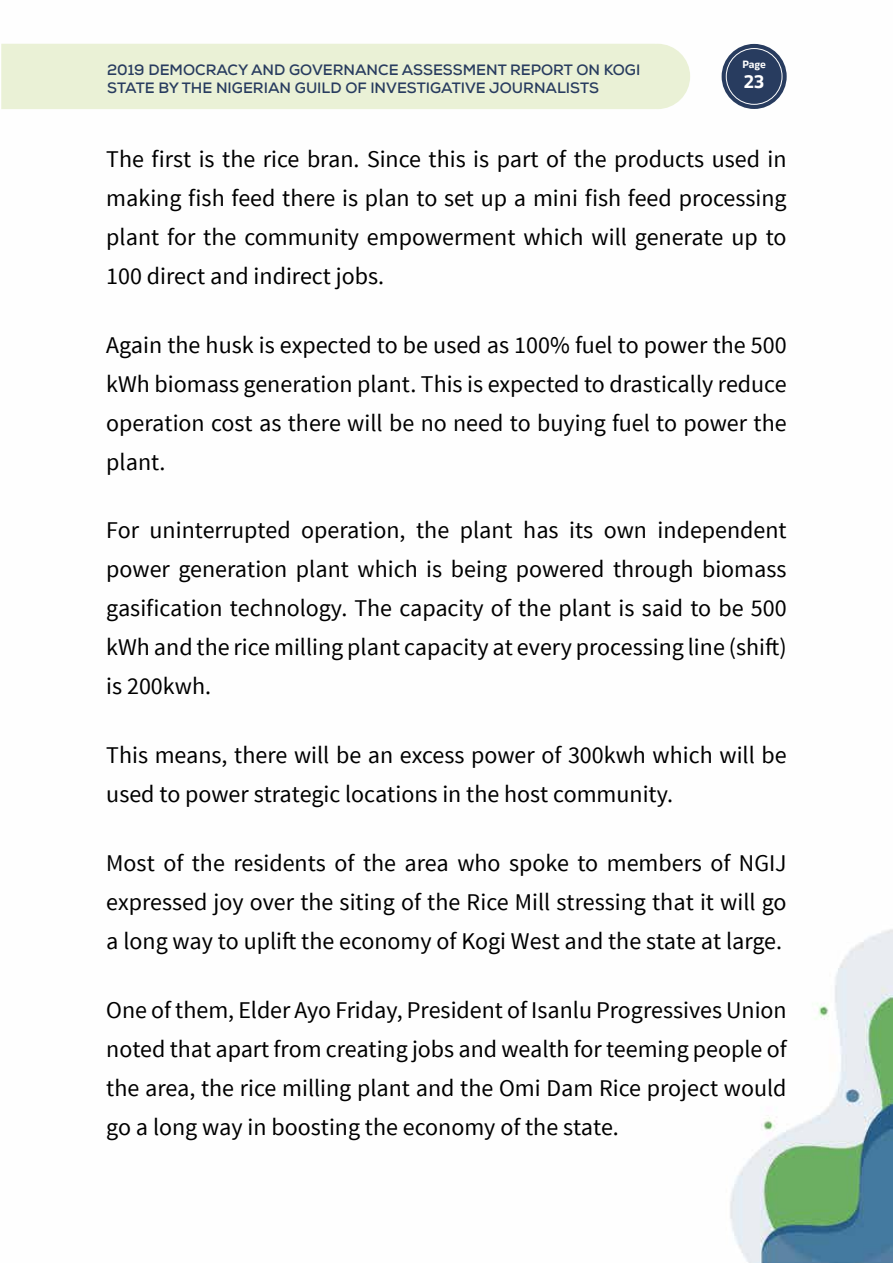
<style>
.page{position:relative;width:893px;height:1263px;background:#fff}
.page>*{position:absolute;margin:0;border:0;box-sizing:border-box;transform-origin:0 0}
.t1{font:24px/39px "Source Sans Pro";color:#000;text-align:justify}
.t2{font:700 18px "Rleud";color:#fff}
.t3{font:700 15px/18px "Nexa";color:#283c5f}
.t4{font:700 10.5px "Rleud";color:#fff}
</style>
<div class="page">
<img style="left:2px;top:43px;width:891px;height:1220px">
<div style="left:1px;top:44px;width:689px;height:65px;background:#eaf1d6"></div>
<div style="left:722px;top:44px;width:65px;height:65px;background:#283c5f;border-radius:50%"></div>
<div style="left:726px;top:48px;width:56px;height:57px;border:1px solid #fff;border-radius:50%"></div>
<p class="t3" style="left:107px;top:60px;width:535px">2019 DEMOCRACY AND GOVERNANCE ASSESSMENT REPORT ON KOGI<br>STATE BY THE NIGERIAN GUILD OF INVESTIGATIVE JOURNALISTS</p>
<p class="t4" style="left:742px;top:57px;width:25px">Page</p>
<p class="t2" style="left:744px;top:69px;width:22px">23</p>
<p class="t1" style="left:106px;top:140px;width:682px">The first is the rice bran. Since this is part of the products used in making fish feed there is plan to set up a mini fish feed processing plant for the community empowerment which will generate up to 100 direct and indirect jobs.</p>
<p class="t1" style="left:106px;top:326px;width:682px">Again the husk is expected to be used as 100% fuel to power the 500 kWh biomass generation plant. This is expected to drastically reduce operation cost as there will be no need to buying fuel to power the plant.</p>
<p class="t1" style="left:106px;top:511px;width:682px">For uninterrupted operation, the plant has its own independent power generation plant which is being powered through biomass gasification technology. The capacity of the plant is said to be 500 kWh and the rice milling plant capacity at every processing line (shift) is 200kwh.</p>
<p class="t1" style="left:106px;top:736px;width:682px">This means, there will be an excess power of 300kwh which will be used to power strategic locations in the host community.</p>
<p class="t1" style="left:106px;top:844px;width:682px">Most of the residents of the area who spoke to members of NGIJ expressed joy over the siting of the Rice Mill stressing that it will go a long way to uplift the economy of Kogi West and the state at large.</p>
<p class="t1" style="left:106px;top:991px;width:682px">One of them, Elder Ayo Friday, President of Isanlu Progressives Union noted that apart from creating jobs and wealth for teeming people of the area, the rice milling plant and the Omi Dam Rice project would go a long way in boosting the economy of the state.</p>
</div>
